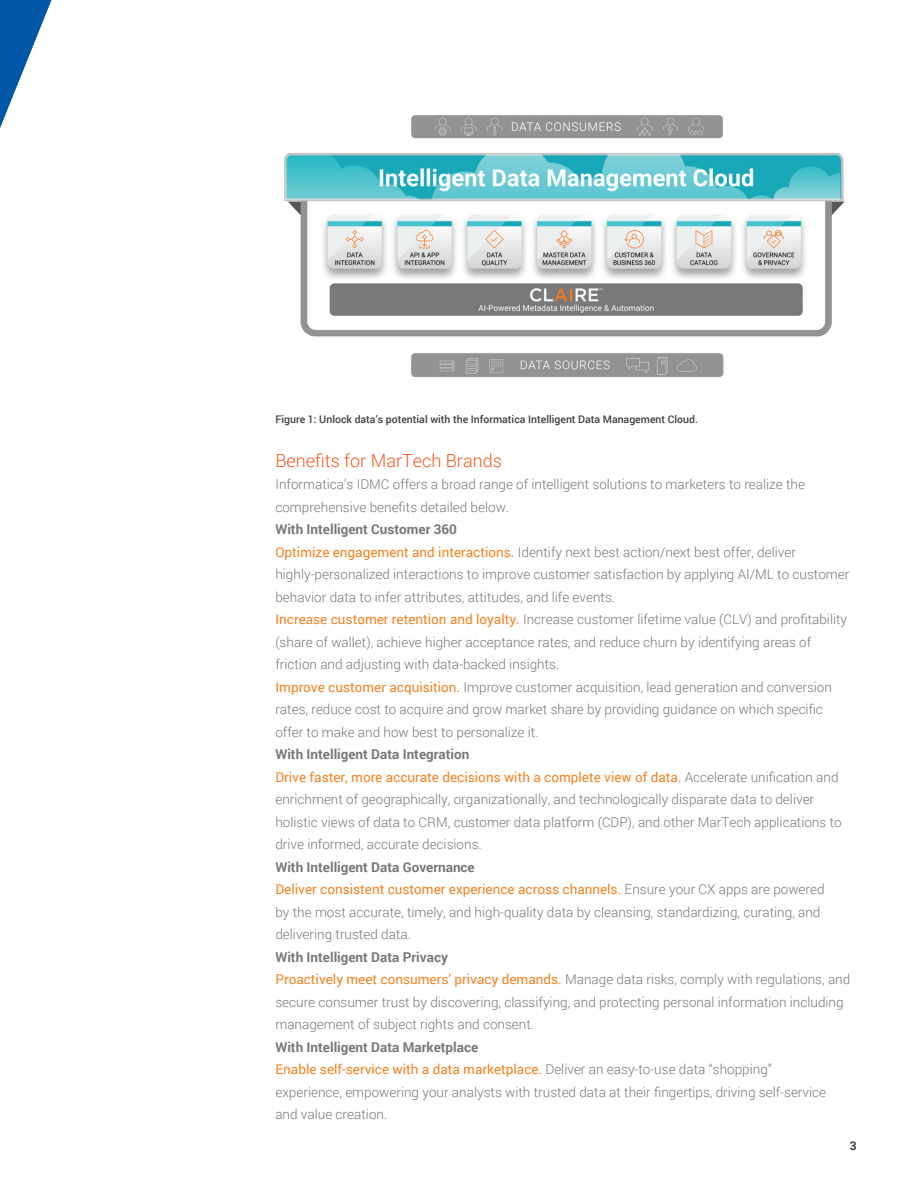
<style>
.page{position:relative;width:918px;height:1188px;background:#fff}
.page>*{position:absolute;margin:0;border:0;box-sizing:border-box;transform-origin:0 0}
.t1{font:300 18px "Roboto";color:#f15921}
.t2{font:300 13.5px/22.5px "Roboto";color:#76787b}
.t3{font:700 12px "Roboto";color:#3e3e3f}
.t4{font:500 10.5px "Roboto";color:#3e3e3f}
.s1{font-weight:700}
.s2{font-weight:400;color:#f58220}
</style>
<div class="page">
<svg style="left:0;top:0;width:52px;height:128px"></svg>
<img style="left:284px;top:115px;width:561px;height:263px">
<p class="t4" style="left:275px;top:412px;width:424px">Figure 1: Unlock data’s potential with the Informatica Intelligent Data Management Cloud.</p>
<h1 class="t1" style="left:275px;top:448px;width:228px">Benefits for MarTech Brands</h1>
<p class="t2" style="left:275px;top:473px;width:531px">Informatica’s IDMC offers a broad range of intelligent solutions to marketers to realize the comprehensive benefits detailed below.</p>
<p class="t2" style="left:275px;top:518px;width:576px"><span class="s1">With Intelligent Customer 360<br></span><span class="s2">Optimize engagement and interactions.</span> Identify next best action/next best offer, deliver highly-personalized interactions to improve customer satisfaction by applying AI/ML to customer behavior data to infer attributes, attitudes, and life events.<br><span class="s2">Increase customer retention and loyalty.</span> Increase customer lifetime value (CLV) and profitability (share of wallet), achieve higher acceptance rates, and reduce churn by identifying areas of friction and adjusting with data-backed insights.<br><span class="s2">Improve customer acquisition.</span> Improve customer acquisition, lead generation and conversion rates, reduce cost to acquire and grow market share by providing guidance on which specific offer to make and how best to personalize it.</p>
<p class="t2" style="left:275px;top:743px;width:568px"><span class="s1">With Intelligent Data Integration<br></span><span class="s2">Drive faster, more accurate decisions with a complete view of data.</span> Accelerate unification and enrichment of geographically, organizationally, and technologically disparate data to deliver holistic views of data to CRM, customer data platform (CDP), and other MarTech applications to drive informed, accurate decisions.</p>
<p class="t2" style="left:275px;top:855px;width:551px"><span class="s1">With Intelligent Data Governance<br></span><span class="s2">Deliver consistent customer experience across channels.</span> Ensure your CX apps are powered by the most accurate, timely, and high-quality data by cleansing, standardizing, curating, and delivering trusted data.</p>
<p class="t2" style="left:275px;top:945px;width:576px"><span class="s1">With Intelligent Data Privacy<br></span><span class="s2">Proactively meet consumers’ privacy demands.</span> Manage data risks, comply with regulations, and secure consumer trust by discovering, classifying, and protecting personal information including management of subject rights and consent.</p>
<p class="t2" style="left:275px;top:1035px;width:552px"><span class="s1">With Intelligent Data Marketplace<br></span><span class="s2">Enable self-service with a data marketplace.</span> Deliver an easy-to-use data “shopping” experience, empowering your analysts with trusted data at their fingertips, driving self-service and value creation.</p>
<p class="t3" style="left:850px;top:1138px;width:8px">3</p>
</div>
